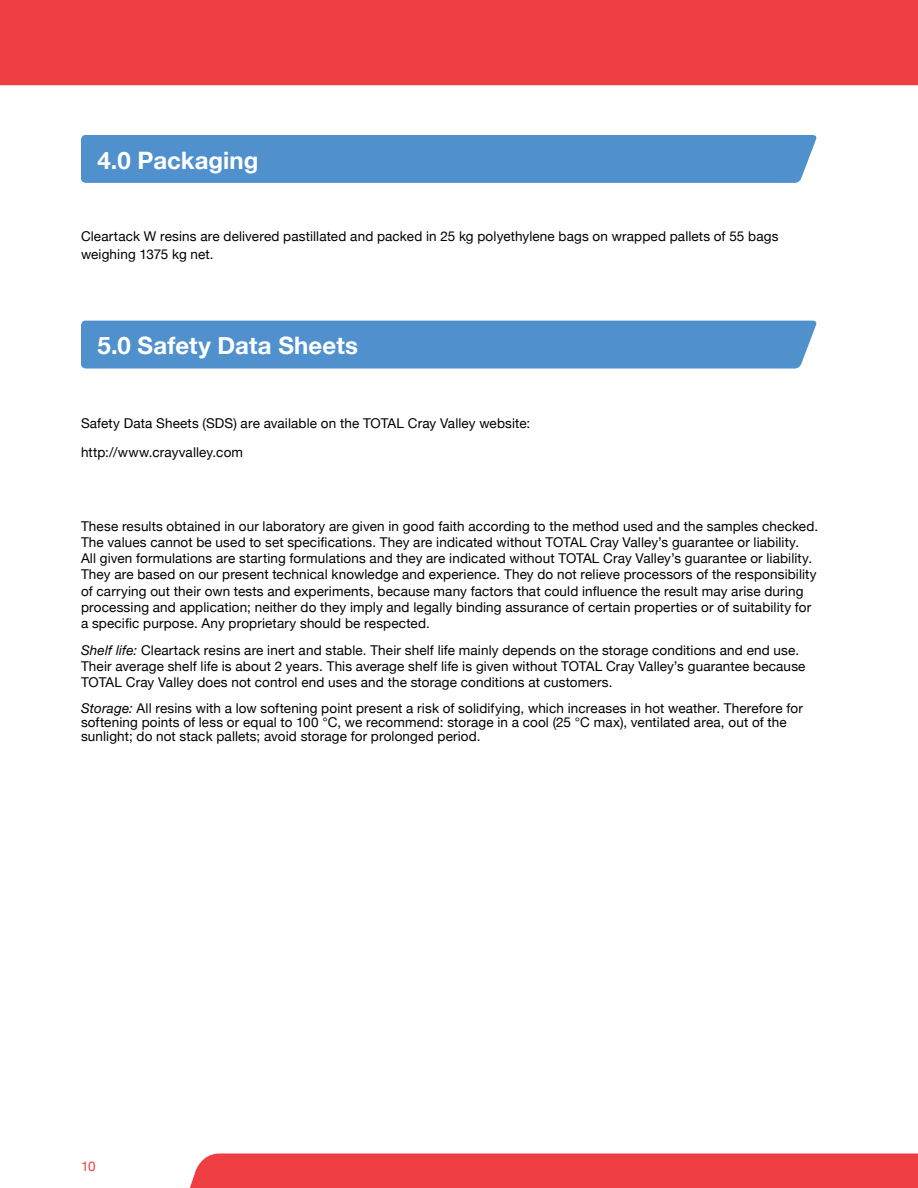
<style>
.page{position:relative;width:918px;height:1188px;background:#fff}
.page>*{position:absolute;margin:0;border:0;box-sizing:border-box;transform-origin:0 0}
.t1{font:700 24px "Helvetica Neue";letter-spacing:.005em;color:#fff}
.t2{font:13.5px/16.2px "Helvetica Neue";letter-spacing:.01em;color:#000}
.t3{font:13.5px "Helvetica Neue";color:#ef3e42}
.s1{font-style:italic}
</style>
<div class="page">
<div style="left:0;top:0;width:918px;height:85px;background:#ef3e42"></div>
<div style="left:190px;top:1154px;width:728px;height:34px;background:#ef3e42"></div>
<div style="left:81px;top:135px;width:736px;height:48px;background:#5091cd"></div>
<div style="left:81px;top:321px;width:736px;height:48px;background:#5091cd"></div>
<h1 class="t1" style="left:98px;top:145px;width:162px">4.0 Packaging</h1>
<p class="t2" style="left:81px;top:227px;width:699px;line-height:18px">Cleartack W resins are delivered pastillated and packed in 25 kg polyethylene bags on wrapped pallets of 55 bags weighing 1375 kg net.</p>
<h1 class="t1" style="left:98px;top:331px;width:262px">5.0 Safety Data Sheets</h1>
<p class="t2" style="left:81px;top:409px;width:451px;line-height:28.8px">Safety Data Sheets (SDS) are available on the TOTAL Cray Valley website: http://www.crayvalley.com</p>
<p class="t2" style="left:81px;top:518px;width:739px">These results obtained in our laboratory are given in good faith according to the method used and the samples checked.<br>The values cannot be used to set specifications. They are indicated without TOTAL Cray Valley’s guarantee or liability.<br>All given formulations are starting formulations and they are indicated without TOTAL Cray Valley’s guarantee or liability.<br>They are based on our present technical knowledge and experience. They do not relieve processors of the responsibility of carrying out their own tests and experiments, because many factors that could influence the result may arise during processing and application; neither do they imply and legally binding assurance of certain properties or of suitability for a specific purpose. Any proprietary should be respected.</p>
<p class="t2" style="left:81px;top:642px;width:726px"><span class="s1">Shelf life:</span> Cleartack resins are inert and stable. Their shelf life mainly depends on the storage conditions and end use.<br>Their average shelf life is about 2 years. This average shelf life is given without TOTAL Cray Valley’s guarantee because<br>TOTAL Cray Valley does not control end uses and the storage conditions at customers.</p>
<p class="t2" style="left:81px;top:700px;width:723px;line-height:14.4px"><span class="s1">Storage:</span> All resins with a low softening point present a risk of solidifying, which increases in hot weather. Therefore for softening points of less or equal to 100 °C, we recommend: storage in a cool (25 °C max), ventilated area, out of the sunlight; do not stack pallets; avoid storage for prolonged period.</p>
<p class="t3" style="left:81px;top:1158px;width:16px">10</p>
</div>
